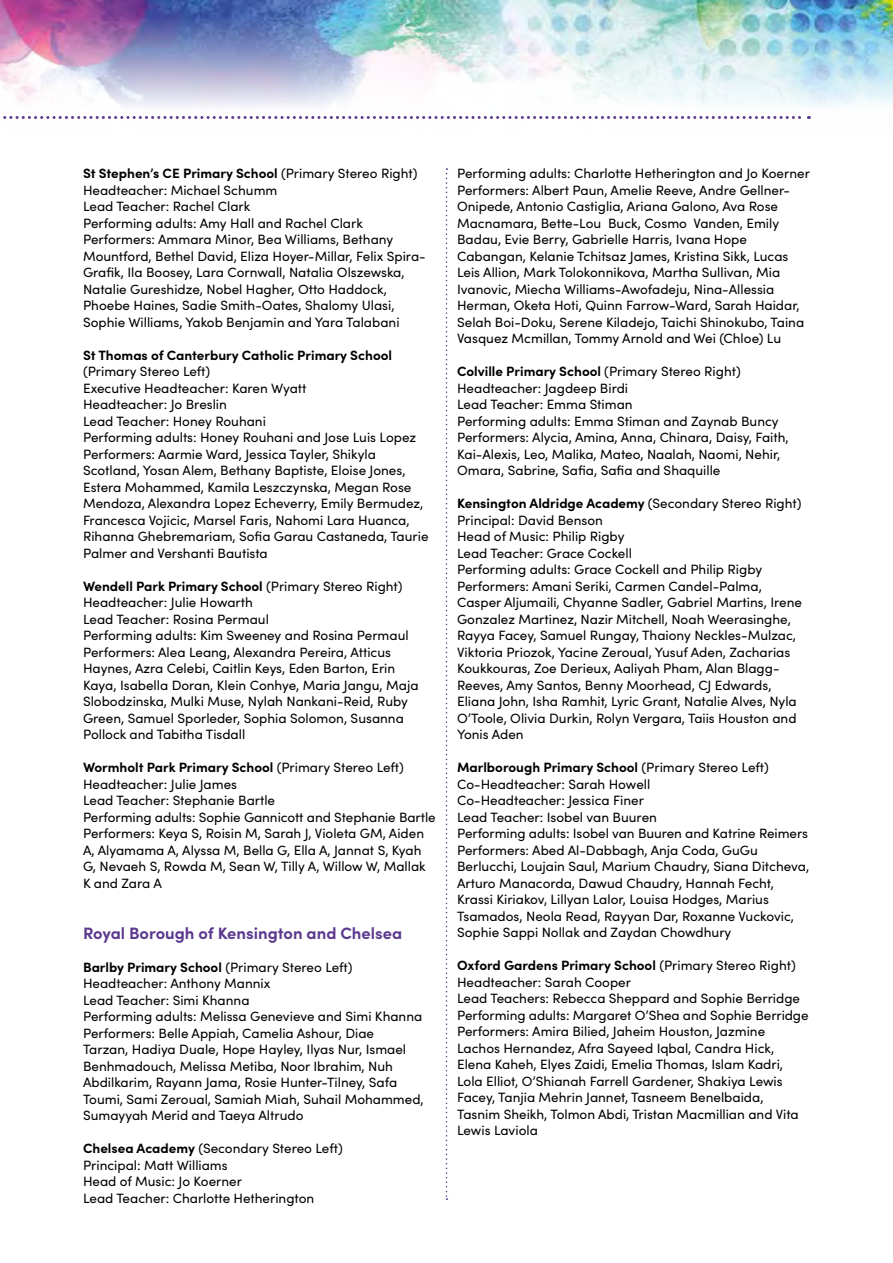
<style>
.page{position:relative;width:893px;height:1263px;background:#fff}
.page>*{position:absolute;margin:0;border:0;box-sizing:border-box;transform-origin:0 0}
.t1{font:700 16.5px "Sofia Pro";color:#5d3a8e}
.t2{font:13.5px/16.5px "Sofia Pro";color:#000}
.t3{font:700 13.5px "Sofia Pro";color:#000}
.s1{font-weight:700}
</style>
<div class="page">
<img style="left:0;top:0;width:893px;height:119px">
<svg style="left:0;top:116px;width:809px;height:3px"></svg>
<svg style="left:446px;top:168px;width:1px;height:1032px"></svg>
<p class="t2" style="left:83px;top:164px;width:344px"><span class="s1">St Stephen’s CE Primary School</span> (Primary Stereo Right)<br>Headteacher: Michael Schumm<br>Lead Teacher: Rachel Clark<br>Performing adults: Amy Hall and Rachel Clark Performers: Ammara Minor, Bea Williams, Bethany Mountford, Bethel David, Eliza Hoyer-Millar, Felix Spira-Grafik, Ila Boosey, Lara Cornwall, Natalia Olszewska, Natalie Gureshidze, Nobel Hagher, Otto Haddock, Phoebe Haines, Sadie Smith-Oates, Shalomy Ulasi, Sophie Williams, Yakob Benjamin and Yara Talabani</p>
<p class="t3" style="left:83px;top:344px;width:311px">St Thomas of Canterbury Catholic Primary School</p>
<p class="t2" style="left:83px;top:362px;width:347px">(Primary Stereo Left)<br>Executive Headteacher: Karen Wyatt<br>Headteacher: Jo Breslin<br>Lead Teacher: Honey Rouhani<br>Performing adults: Honey Rouhani and Jose Luis Lopez Performers: Aarmie Ward, Jessica Tayler, Shikyla Scotland, Yosan Alem, Bethany Baptiste, Eloise Jones, Estera Mohammed, Kamila Leszczynska, Megan Rose Mendoza, Alexandra Lopez Echeverry, Emily Bermudez, Francesca Vojicic, Marsel Faris, Nahomi Lara Huanca, Rihanna Ghebremariam, Sofia Garau Castaneda, Taurie Palmer and Vershanti Bautista</p>
<p class="t2" style="left:83px;top:577px;width:337px"><span class="s1">Wendell Park Primary School</span> (Primary Stereo Right)<br>Headteacher: Julie Howarth<br>Lead Teacher: Rosina Permaul<br>Performing adults: Kim Sweeney and Rosina Permaul Performers: Alea Leang, Alexandra Pereira, Atticus Haynes, Azra Celebi, Caitlin Keys, Eden Barton, Erin Kaya, Isabella Doran, Klein Conhye, Maria Jangu, Maja Slobodzinska, Mulki Muse, Nylah Nankani-Reid, Ruby Green, Samuel Sporleder, Sophia Solomon, Susanna Pollock and Tabitha Tisdall</p>
<p class="t2" style="left:83px;top:758px;width:354px"><span class="s1">Wormholt Park Primary School</span> (Primary Stereo Left)<br>Headteacher: Julie James<br>Lead Teacher: Stephanie Bartle<br>Performing adults: Sophie Gannicott and Stephanie Bartle Performers: Keya S, Roisin M, Sarah J, Violeta GM, Aiden A, Alyamama A, Alyssa M, Bella G, Ella A, Jannat S, Kyah G, Nevaeh S, Rowda M, Sean W, Tilly A, Willow W, Mallak K and Zara A</p>
<p class="t1" style="left:83px;top:920px;width:321px">Royal Borough of Kensington and Chelsea</p>
<p class="t2" style="left:83px;top:958px;width:342px"><span class="s1">Barlby Primary School</span> (Primary Stereo Left)<br>Headteacher: Anthony Mannix<br>Lead Teacher: Simi Khanna<br>Performing adults: Melissa Genevieve and Simi Khanna Performers: Belle Appiah, Camelia Ashour, Diae<br>Tarzan, Hadiya Duale, Hope Hayley, Ilyas Nur, Ismael Benhmadouch, Melissa Metiba, Noor Ibrahim, Nuh Abdilkarim, Rayann Jama, Rosie Hunter-Tilney, Safa Toumi, Sami Zeroual, Samiah Miah, Suhail Mohammed, Sumayyah Merid and Taeya Altrudo</p>
<p class="t2" style="left:83px;top:1139px;width:261px"><span class="s1">Chelsea Academy</span> (Secondary Stereo Left)<br>Principal: Matt Williams<br>Head of Music: Jo Koerner<br>Lead Teacher: Charlotte Hetherington</p>
<p class="t2" style="left:457px;top:164px;width:354px">Performing adults: Charlotte Hetherington and Jo Koerner Performers: Albert Paun, Amelie Reeve, Andre Gellner-Onipede, Antonio Castiglia, Ariana Galono, Ava Rose Macnamara, Bette-Lou Buck, Cosmo Vanden, Emily Badau, Evie Berry, Gabrielle Harris, Ivana Hope Cabangan, Kelanie Tchitsaz James, Kristina Sikk, Lucas Leis Allion, Mark Tolokonnikova, Martha Sullivan, Mia Ivanovic, Miecha Williams-Awofadeju, Nina-Allessia Herman, Oketa Hoti, Quinn Farrow-Ward, Sarah Haidar, Selah Boi-Doku, Serene Kiladejo, Taichi Shinokubo, Taina Vasquez Mcmillan, Tommy Arnold and Wei (Chloe) Lu</p>
<p class="t2" style="left:457px;top:362px;width:333px"><span class="s1">Colville Primary School</span> (Primary Stereo Right)<br>Headteacher: Jagdeep Birdi<br>Lead Teacher: Emma Stiman<br>Performing adults: Emma Stiman and Zaynab Buncy Performers: Alycia, Amina, Anna, Chinara, Daisy, Faith, Kai-Alexis, Leo, Malika, Mateo, Naalah, Naomi, Nehir, Omara, Sabrine, Safia, Safia and Shaquille</p>
<p class="t2" style="left:457px;top:494px;width:346px"><span class="s1">Kensington Aldridge Academy</span> (Secondary Stereo Right)<br>Principal: David Benson<br>Head of Music: Philip Rigby<br>Lead Teacher: Grace Cockell<br>Performing adults: Grace Cockell and Philip Rigby Performers: Amani Seriki, Carmen Candel-Palma, Casper Aljumaili, Chyanne Sadler, Gabriel Martins, Irene Gonzalez Martinez, Nazir Mitchell, Noah Weerasinghe, Rayya Facey, Samuel Rungay, Thaiony Neckles-Mulzac, Viktoria Priozok, Yacine Zeroual, Yusuf Aden, Zacharias Koukkouras, Zoe Derieux, Aaliyah Pham, Alan Blagg-Reeves, Amy Santos, Benny Moorhead, CJ Edwards, Eliana John, Isha Ramhit, Lyric Grant, Natalie Alves, Nyla O’Toole, Olivia Durkin, Rolyn Vergara, Taiis Houston and Yonis Aden</p>
<p class="t2" style="left:457px;top:758px;width:354px"><span class="s1">Marlborough Primary School</span> (Primary Stereo Left)<br>Co-Headteacher: Sarah Howell<br>Co-Headteacher: Jessica Finer<br>Lead Teacher: Isobel van Buuren<br>Performing adults: Isobel van Buuren and Katrine Reimers Performers: Abed Al-Dabbagh, Anja Coda, GuGu Berlucchi, Loujain Saul, Marium Chaudry, Siana Ditcheva, Arturo Manacorda, Dawud Chaudry, Hannah Fecht, Krassi Kiriakov, Lillyan Lalor, Louisa Hodges, Marius Tsamados, Neola Read, Rayyan Dar, Roxanne Vuckovic, Sophie Sappi Nollak and Zaydan Chowdhury</p>
<p class="t2" style="left:457px;top:956px;width:353px"><span class="s1">Oxford Gardens Primary School</span> (Primary Stereo Right)<br>Headteacher: Sarah Cooper<br>Lead Teachers: Rebecca Sheppard and Sophie Berridge Performing adults: Margaret O’Shea and Sophie Berridge Performers: Amira Bilied, Jaheim Houston, Jazmine Lachos Hernandez, Afra Sayeed Iqbal, Candra Hick, Elena Kaheh, Elyes Zaidi, Emelia Thomas, Islam Kadri, Lola Elliot, O’Shianah Farrell Gardener, Shakiya Lewis Facey, Tanjia Mehrin Jannet, Tasneem Benelbaida, Tasnim Sheikh, Tolmon Abdi, Tristan Macmillian and Vita Lewis Laviola</p>
</div>
